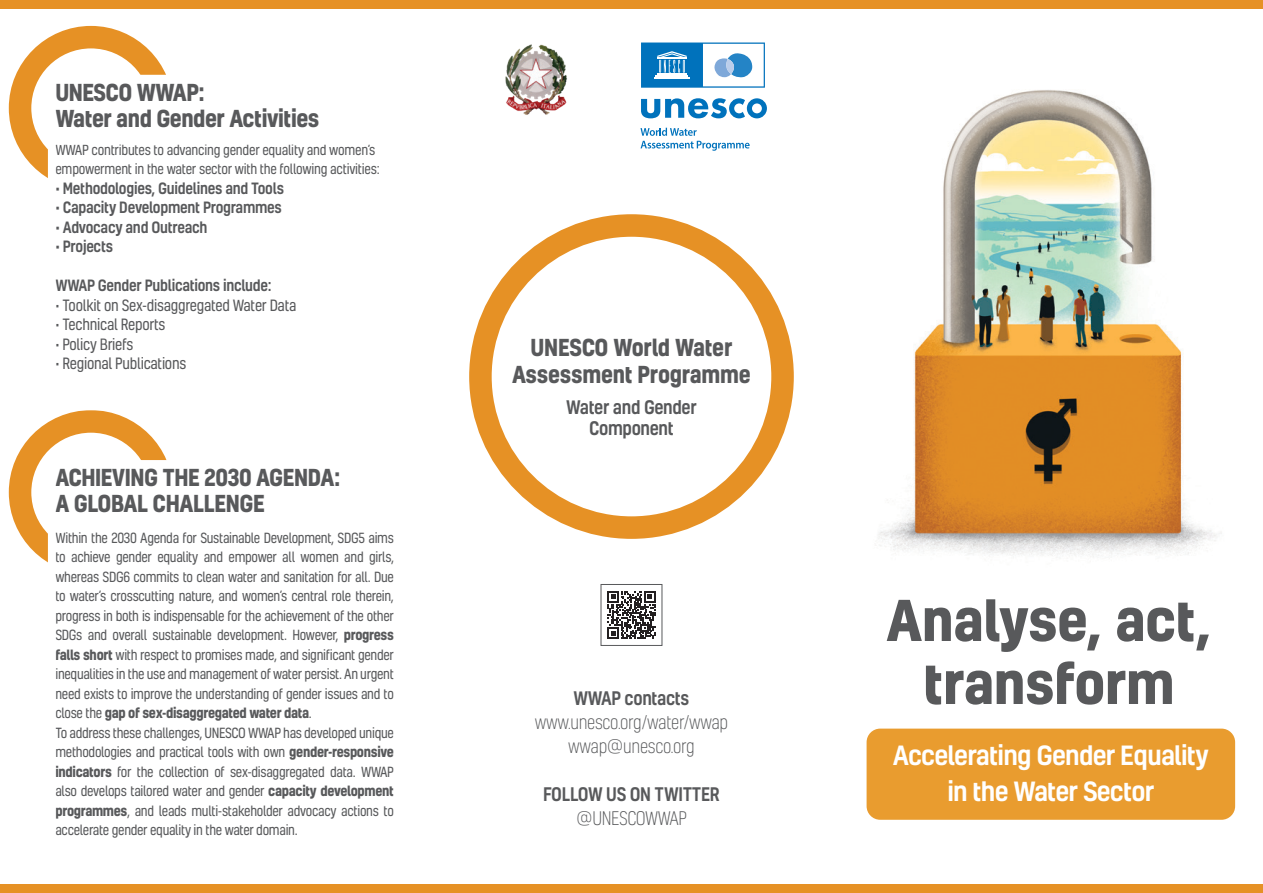
<style>
.page{position:relative;width:1263px;height:893px;background:#fff}
.page>*{position:absolute;margin:0;border:0;box-sizing:border-box;transform-origin:0 0}
.t1{font:700 54px/63px "Kelson";letter-spacing:-.01em;color:#58595b;text-align:center}
.t2{font:500 25.5px/36px "Kelson";letter-spacing:-.03em;color:#fff;text-align:center}
.t3{font:700 22.5px/27px "Kelson";letter-spacing:-.02em;color:#58595b;text-align:center;scale:.93 1}
.t4{font:500 18px/21px "Kelson";letter-spacing:-.02em;color:#58595b;text-align:center;scale:.93 1}
.t5{font:300 18px "Kelson";letter-spacing:-.02em;color:#58595b;scale:.93 1}
.t6{font:500 15px "Kelson";letter-spacing:-.02em;color:#58595b;scale:.93 1}
.t7{font:15px "Kelson";letter-spacing:-.02em;color:#58595b;scale:.93 1}
.t8{font:13.5px/19.5px "Kelson";letter-spacing:-.025em;color:#58595b;text-align:justify;scale:.92 1}
.t9{font:13.5px/19.5px "Kelson";letter-spacing:-.025em;color:#58595b;scale:.93 1}
.s1{font-weight:700}
</style>
<div class="page">
<div style="left:9px;top:26px;width:164px;height:164px;border:22px solid #e69125;border-radius:50%"></div>
<div style="left:9px;top:410px;width:164px;height:164px;border:22px solid #e69125;border-radius:50%"></div>
<svg style="left:44px;top:71px;width:129px;height:62px"></svg>
<svg style="left:138px;top:456px;width:35px;height:64px"></svg>
<div style="left:469px;top:214px;width:325px;height:325px;border:22px solid #e69125;border-radius:50%"></div>
<svg style="left:44px;top:133px;width:125px;height:281px"></svg>
<svg style="left:44px;top:520px;width:124px;height:54px"></svg>
<img style="left:505px;top:44px;width:62px;height:71px">
<img style="left:878px;top:90px;width:344px;height:467px">
<div style="left:0;top:884px;width:1263px;height:9px;background:#e69125"></div>
<div style="left:0;top:0;width:1263px;height:9px;background:#e69125"></div>
<svg style="left:608px;top:591px;width:47px;height:48px"></svg>
<div style="left:601px;top:584px;width:61px;height:62px;border:1px solid #58595b"></div>
<div style="left:866px;top:729px;width:369px;height:91px;background:#e99c2f;border-radius:14px"></div>
<svg style="left:641px;top:98px;width:126px;height:20px"></svg>
<svg style="left:641px;top:43px;width:124px;height:45px"></svg>
<svg style="left:640px;top:128px;width:110px;height:23px"></svg>
<p class="t3" style="left:55px;top:78px;width:162px">UNESCO WWAP:</p>
<p class="t3" style="left:55px;top:104px;width:285px">Water and Gender Activities</p>
<p class="t9" style="left:55px;top:140px;width:350px">WWAP contributes to advancing gender equality and women’s empowerment in the water sector with the following activities:</p>
<p class="t6" style="left:55px;top:178px;width:247px">• Methodologies, Guidelines and Tools</p>
<p class="t6" style="left:55px;top:197px;width:245px">• Capacity Development Programmes</p>
<p class="t6" style="left:55px;top:217px;width:165px">• Advocacy and Outreach</p>
<p class="t6" style="left:55px;top:236px;width:63px">• Projects</p>
<p class="t6" style="left:55px;top:275px;width:234px">WWAP Gender Publications include:</p>
<p class="t7" style="left:55px;top:295px;width:261px">• Toolkit on Sex-disaggregated Water Data</p>
<p class="t7" style="left:55px;top:315px;width:120px">• Technical Reports</p>
<p class="t7" style="left:55px;top:334px;width:85px">• Policy Briefs</p>
<p class="t7" style="left:55px;top:354px;width:142px">• Regional Publications</p>
<p class="t3" style="left:55px;top:464px;width:308px">ACHIEVING THE 2030 AGENDA:</p>
<p class="t3" style="left:55px;top:489px;width:227px">A GLOBAL CHALLENGE</p>
<p class="t8" style="left:55px;top:528px;width:369px">Within the 2030 Agenda for Sustainable Development, SDG5 aims to achieve gender equality and empower all women and girls, whereas SDG6 commits to clean water and sanitation for all. Due to water’s crosscutting nature, and women’s central role therein, progress in both is indispensable for the achievement of the other SDGs and overall sustainable development. However, <span class="s1">progress falls short</span> with respect to promises made, and significant gender inequalities in the use and management of water persist. An urgent need exists to improve the understanding of gender issues and to close the <span class="s1">gap of sex-disaggregated water data</span>.</p>
<p class="t8" style="left:55px;top:723px;width:369px">To address these challenges, UNESCO WWAP has developed unique methodologies and practical tools with own <span class="s1">gender-responsive indicators</span> for the collection of sex-disaggregated data. WWAP also develops tailored water and gender <span class="s1">capacity development programmes</span>, and leads multi-stakeholder advocacy actions to accelerate gender equality in the water domain.</p>
<p class="t3" style="left:512px;top:333px;width:258px">UNESCO World Water<br>Assessment Programme</p>
<p class="t4" style="left:566px;top:396px;width:142px">Water and Gender<br>Component</p>
<p class="t4" style="left:574px;top:687px;width:126px">WWAP contacts</p>
<p class="t5" style="left:535px;top:711px;width:209px">www.unesco.org/water/wwap</p>
<p class="t5" style="left:568px;top:735px;width:137px">wwap@unesco.org</p>
<p class="t4" style="left:543px;top:783px;width:191px">FOLLOW US ON TWITTER</p>
<p class="t5" style="left:576px;top:807px;width:121px">@UNESCOWWAP</p>
<p class="t1" style="left:886px;top:587px;width:327px">Analyse, act, transform</p>
<p class="t2" style="left:893px;top:737px;width:317px">Accelerating Gender Equality in the Water Sector</p>
</div>
